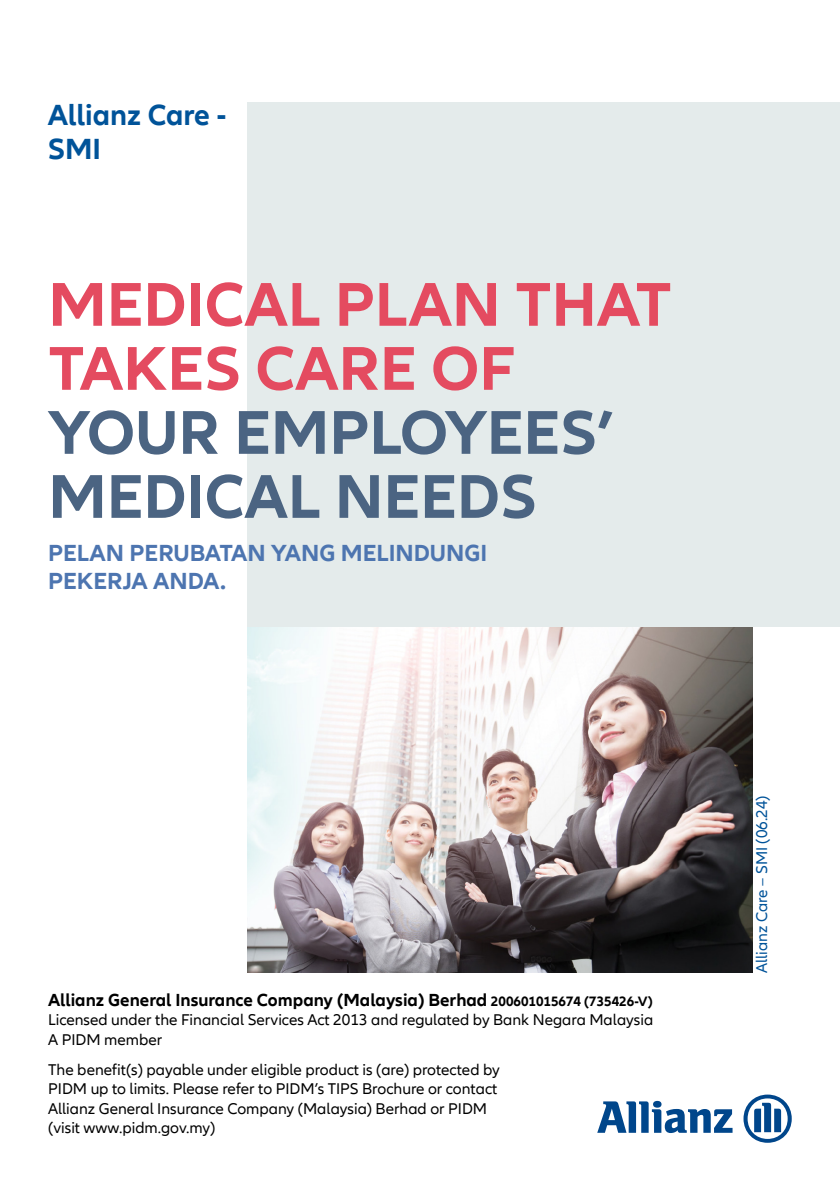
<style>
.page{position:relative;width:840px;height:1191px;background:#fff}
.page>*{position:absolute;margin:0;border:0;box-sizing:border-box;transform-origin:0 0}
.t1{font:700 64px/64px "Allianz Neo";color:#e44b60}
.t2{font:700 64px/64px "Allianz Neo";color:#4b6482}
.t3{font:700 30px/33.2px "Allianz Neo";color:#005399}
.t4{font:700 24px/28.8px "Allianz Neo";color:#4d75b0}
.t5{font:700 18px "Allianz Neo";color:#000}
.t6{font:16px/19.2px "Allianz Neo";color:#000}
.t7{font:16px "Allianz Neo";color:#005399}
.s1{font-size:14px}
</style>
<div class="page">
<img style="left:247px;top:627px;width:504px;height:345px">
<div style="left:247px;top:102px;width:592px;height:524px;background:#e4ebeb"></div>
<svg style="left:597px;top:1100px;width:135px;height:33px"></svg>
<svg style="left:743px;top:1094px;width:48px;height:48px"></svg>
<h2 class="t3" style="left:48px;top:99px;width:180px">Allianz Care -<br>SMI</h2>
<h1 class="t1" style="left:48px;top:274px;width:624px">MEDICAL PLAN THAT<br>TAKES CARE OF</h1>
<h1 class="t2" style="left:48px;top:402px;width:566px">YOUR EMPLOYEES’<br>MEDICAL NEEDS</h1>
<h3 class="t4" style="left:48px;top:539px;width:440px">PELAN PERUBATAN YANG MELINDUNGI<br>PEKERJA ANDA.</h3>
<p class="t5" style="left:48px;top:989px;width:605px">Allianz General Insurance Company (Malaysia) Berhad <span class="s1">200601015674 (735426-V)</span></p>
<p class="t6" style="left:48px;top:1011px;width:606px">Licensed under the Financial Services Act 2013 and regulated by Bank Negara Malaysia<br>A PIDM member</p>
<p class="t6" style="left:48px;top:1060px;width:453px">The benefit(s) payable under eligible product is (are) protected by PIDM up to limits. Please refer to PIDM’s TIPS Brochure or contact Allianz General Insurance Company (Malaysia) Berhad or PIDM (visit www.pidm.gov.my)</p>
<p class="t7" style="left:752px;top:972px;width:179px;rotate:-90deg">Allianz Care – SMI (06.24)</p>
</div>
